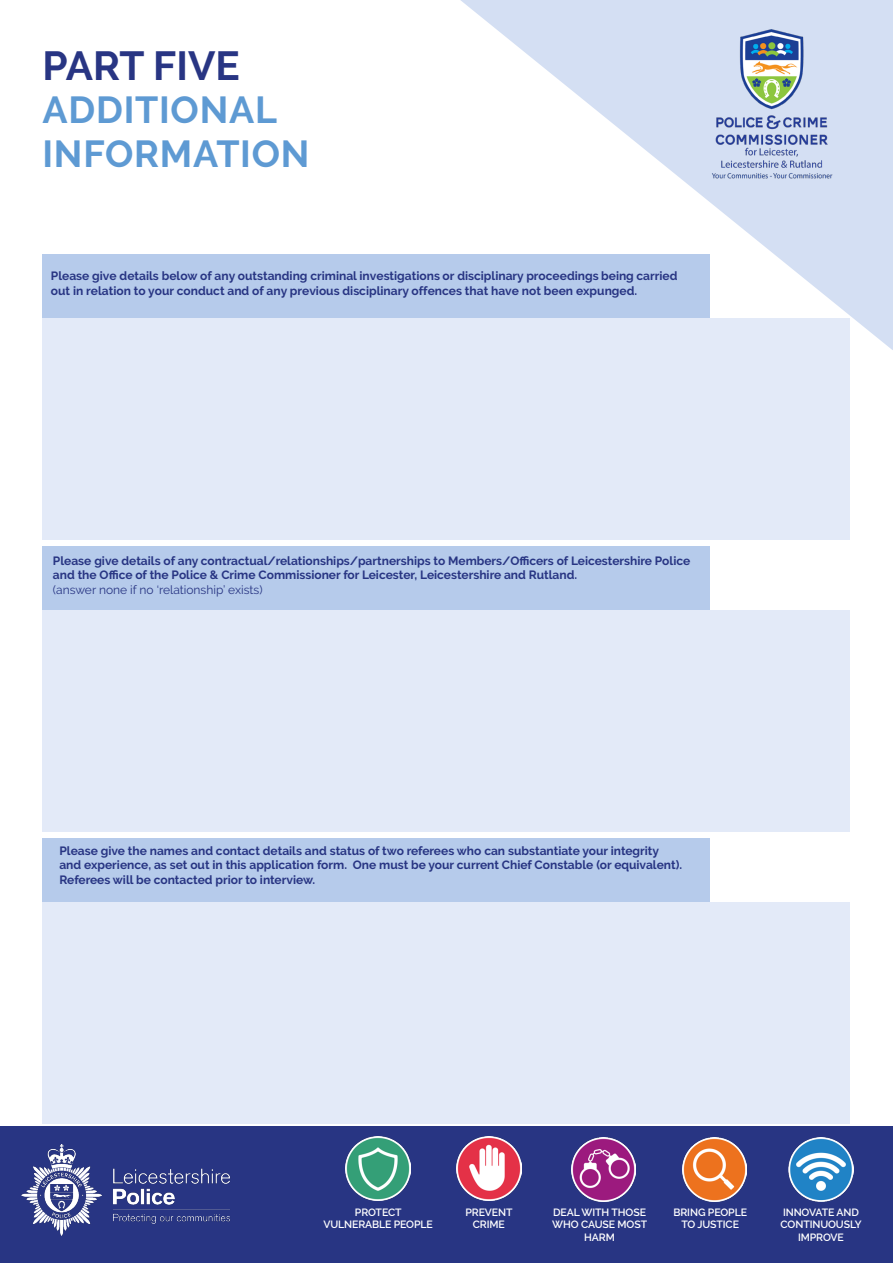
<style>
.page{position:relative;width:893px;height:1263px;background:#fff}
.page>*{position:absolute;margin:0;border:0;box-sizing:border-box;transform-origin:0 0}
.t1{font:700 40.5px "Raleway";color:#283583}
.t2{font:700 37.5px "Raleway";letter-spacing:.02em;color:#5e9ad3}
.t3{font:700 12px/14.4px "Raleway";color:#283583}
.t4{font:12px "Raleway";color:#283583}
.t5{font:600 10.5px/12.6px "Raleway";letter-spacing:-.01em;color:#fff;text-align:center}
.s1{font-style:inherit}
</style>
<div class="page">
<div style="left:42px;top:254px;width:667px;height:65px;background:#b6cbeb"></div>
<div style="left:43px;top:319px;width:807px;height:221px;background:#e3eaf8"></div>
<div style="left:42px;top:546px;width:668px;height:64px;background:#b6cbeb"></div>
<div style="left:43px;top:610px;width:807px;height:222px;background:#e3eaf8"></div>
<div style="left:43px;top:838px;width:667px;height:64px;background:#b6cbeb"></div>
<div style="left:43px;top:902px;width:807px;height:221px;background:#e3eaf8"></div>
<svg style="left:460px;top:0;width:433px;height:350px"></svg>
<img style="left:701px;top:29px;width:142px;height:150px">
<div style="left:0;top:1127px;width:893px;height:136px;background:#283583"></div>
<img style="left:21px;top:1144px;width:209px;height:91px">
<img style="left:346px;top:1136px;width:64px;height:64px">
<img style="left:457px;top:1136px;width:64px;height:64px">
<img style="left:571px;top:1137px;width:65px;height:65px">
<img style="left:682px;top:1137px;width:65px;height:65px">
<img style="left:789px;top:1137px;width:64px;height:65px">
<p class="t1" style="left:43px;top:42px;width:199px">PART FIVE</p>
<p class="t2" style="left:43px;top:89px;width:236px">ADDITIONAL</p>
<p class="t2" style="left:43px;top:132px;width:268px">INFORMATION</p>
<p class="t3" style="left:51px;top:269px;width:628px">Please give details below of any outstanding cr<span class="s1">i</span>minal investigations or disciplinary proceedings being carried out in relation to your conduct and of any previous disciplinary offences that have not been expunged.</p>
<p class="t3" style="left:53px;top:554px;width:639px">Please give details of any contractual/relationships/partnerships to Members/Officers of Leicestershire Police and the Office of the Police &amp; Crime Commissioner for Leicester, Leicestershire and Rutland.</p>
<p class="t4" style="left:53px;top:583px;width:211px">(answer none if no ‘relationship’ exists)</p>
<p class="t3" style="left:59px;top:843px;width:624px">Please give the names and contact details and status of two referees who can substantiate your integrity and experience, as set out in this application form. One must be your current Chief Constable (or equivalent).<br>Referees will be contacted prior to interview.</p>
<p class="t5" style="left:323px;top:1206px;width:111px">PROTECT<br>VULNERABLE PEOPLE</p>
<p class="t5" style="left:465px;top:1206px;width:49px">PREVENT</p>
<p class="t5" style="left:473px;top:1218px;width:34px">CRIME</p>
<p class="t5" style="left:552px;top:1206px;width:96px">DEAL WITH THOSE<br>WHO CAUSE MOST<br>HARM</p>
<p class="t5" style="left:673px;top:1206px;width:75px">BRING PEOPLE</p>
<p class="t5" style="left:681px;top:1218px;width:59px">TO JUSTICE</p>
<p class="t5" style="left:783px;top:1206px;width:77px">INNOVATE AND</p>
<p class="t5" style="left:781px;top:1218px;width:83px">CONTINUOUSLY<br>IMPROVE</p>
</div>
